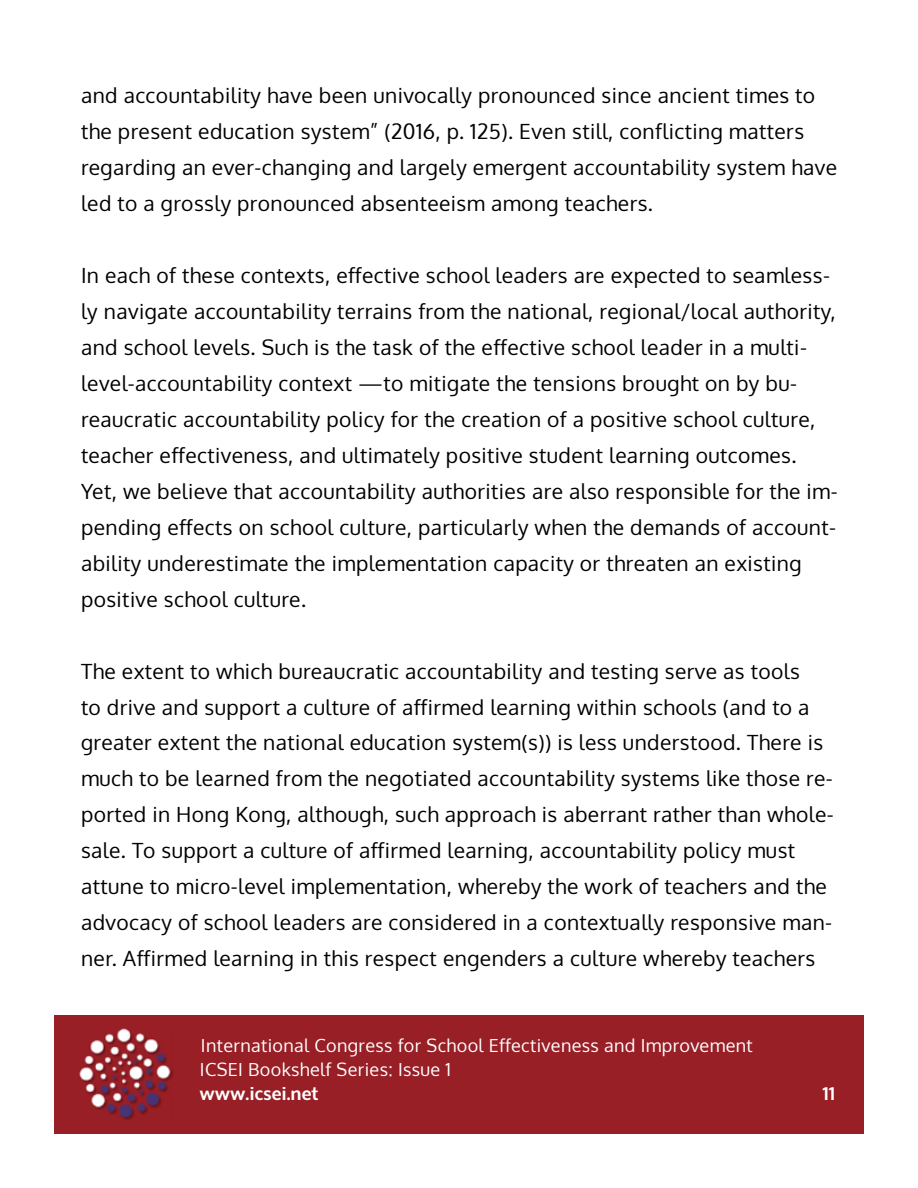
<style>
.page{position:relative;width:918px;height:1188px;background:#fff}
.page>*{position:absolute;margin:0;border:0;box-sizing:border-box;transform-origin:0 0}
.t1{font:21px/36px "Oxygen";letter-spacing:.02em;color:#010000}
.t2{font:18px/24px "Oxygen";letter-spacing:.02em;color:#fff}
.t3{font:700 18px "Oxygen";letter-spacing:.02em;color:#fff}
</style>
<div class="page">
<div style="left:54px;top:1015px;width:810px;height:119px;background:#981f26"></div>
<img style="left:80px;top:1028px;width:92px;height:92px">
<p class="t1" style="left:81px;top:77px;width:758px">and accountability have been univocally pronounced since ancient times to the present education system” (2016, p. 125). Even still, conflicting matters regarding an ever-changing and largely emergent accountability system have led to a grossly pronounced absenteeism among teachers.</p>
<p class="t1" style="left:81px;top:257px;width:758px">In each of these contexts, effective school leaders are expected to seamless&shy;ly navigate accountability terrains from the national, regional/local authority, and school levels. Such is the task of the effective school leader in a multi&shy;level-accountability context —to mitigate the tensions brought on by bu&shy;reaucratic accountability policy for the creation of a positive school culture, teacher effectiveness, and ultimately positive student learning outcomes.<br>Yet, we believe that accountability authorities are also responsible for the im&shy;pending effects on school culture, particularly when the demands of account&shy;ability underestimate the implementation capacity or threaten an existing positive school culture.</p>
<p class="t1" style="left:81px;top:653px;width:754px">The extent to which bureaucratic accountability and testing serve as tools<br>to drive and support a culture of affirmed learning within schools (and to a greater extent the national education system(s)) is less understood. There is much to be learned from the negotiated accountability systems like those re&shy;ported in Hong Kong, although, such approach is aberrant rather than whole&shy;sale. To support a culture of affirmed learning, accountability policy must attune to micro-level implementation, whereby the work of teachers and the advocacy of school leaders are considered in a contextually responsive man&shy;ner. Affirmed learning in this respect engenders a culture whereby teachers</p>
<p class="t2" style="left:200px;top:1034px;width:554px">International Congress for School Effectiveness and Improvement<br>ICSEI Bookshelf Series: Issue 1</p>
<p class="t3" style="left:200px;top:1083px;width:120px">www.icsei.net</p>
<p class="t3" style="left:822px;top:1083px;width:14px">11</p>
</div>
